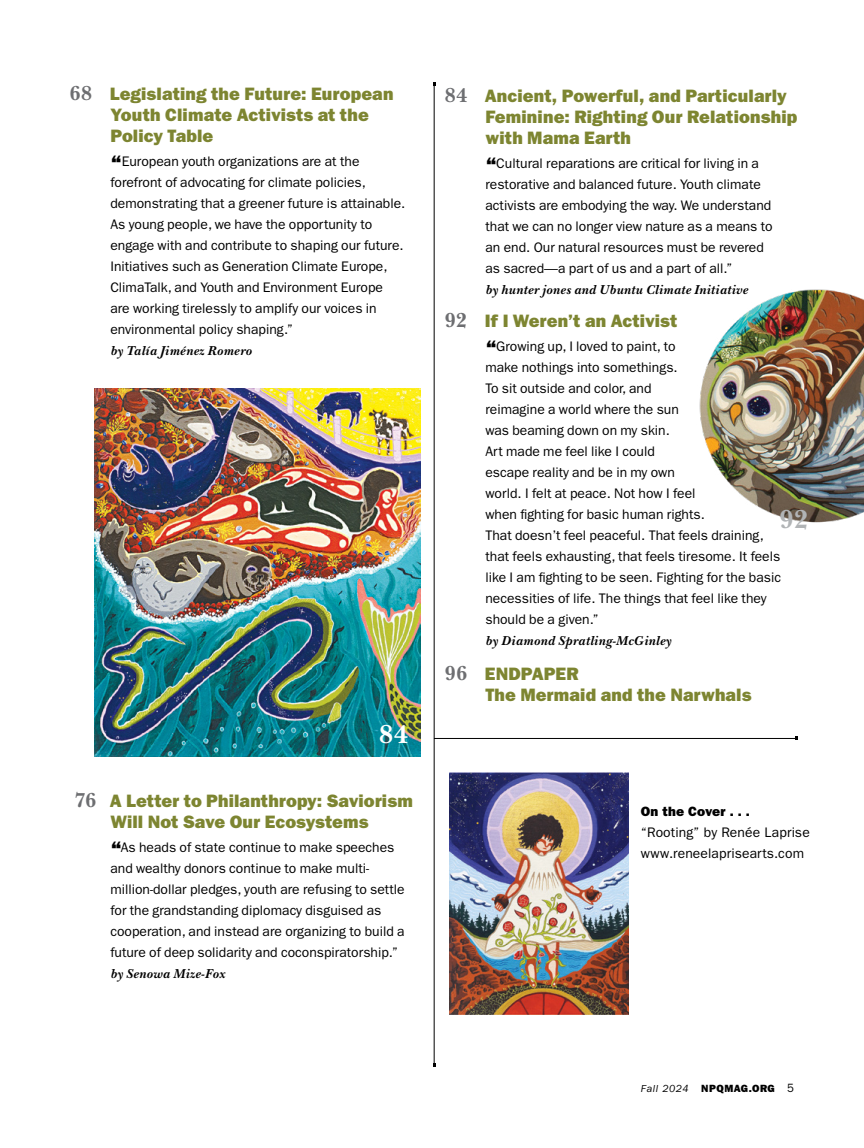
<style>
.page{position:relative;width:864px;height:1148px;background:#fff}
.page>*{position:absolute;margin:0;border:0;box-sizing:border-box;transform-origin:0 0}
.t1{font:700 27px "New Baskerville Std";color:#fff}
.t2{font:700 27px "New Baskerville Std";color:#b1b4b6}
.t3{font:18px/21px "ITC Franklin Gothic Std Hvy";letter-spacing:.005em;color:#7d8531}
.t4{font:13.8px/21px "ITC Franklin Gothic Std";color:#000}
.t5{font:italic 700 13.5px "New Baskerville Std";letter-spacing:.035em;color:#000}
.t6{font:13.5px "ITC Franklin Gothic Std Hvy";letter-spacing:.015em;color:#000}
.t7{font:10.5px "ITC Franklin Gothic Std Hvy";letter-spacing:.045em;color:#000}
.s1{font-family:"New Baskerville Std";font-weight:700;font-size:21px;color:#6d6e71}
.s2{font-family:"ITC Franklin Gothic Std Hvy";font-size:22.5px}
.s3{font-family:"ITC Franklin Gothic Std";font-style:italic}
.s4{font-family:"ITC Franklin Gothic Std";font-size:12px}
</style>
<div class="page">
<hr style="left:434px;top:84px;width:1px;height:980px;background:#000">
<hr style="left:434px;top:738px;width:363px;height:1px;background:#000">
<img style="left:449px;top:773px;width:180px;height:241px">
<img style="left:95px;top:388px;width:325px;height:369px">
<img style="left:699px;top:289px;width:165px;height:234px">
<h2 class="t3" style="left:110px;top:84px;width:285px;text-indent:-40px"><span class="s1">68</span> Legislating the Future: European<br>Youth Climate Activists at the<br>Policy Table</h2>
<p class="t4" style="left:110px;top:151px;width:296px"><span class="s2">“</span>European youth organizations are at the forefront of advocating for climate policies, demonstrating that a greener future is attainable.<br>As young people, we have the opportunity to engage with and contribute to shaping our future.<br>Initiatives such as Generation Climate Europe, ClimaTalk, and Youth and Environment Europe are working tirelessly to amplify our voices in environmental policy shaping.”</p>
<p class="t5" style="left:110px;top:343px;width:143px">by Talía Jiménez Romero</p>
<h1 class="t1" style="left:379px;top:718px;width:30px">84</h1>
<h2 class="t3" style="left:75px;top:790px;width:340px;text-align:center"><span class="s1">76</span> A Letter to Philanthropy: Saviorism<br>Will Not Save Our Ecosystems</h2>
<p class="t4" style="left:110px;top:837px;width:296px"><span class="s2">“</span>As heads of state continue to make speeches and wealthy donors continue to make multi&shy;million-dollar pledges, youth are refusing to settle for the grandstanding diplomacy disguised as cooperation, and instead are organizing to build a future of deep solidarity and coconspiratorship.”</p>
<p class="t5" style="left:110px;top:965px;width:116px">by Senowa Mize-Fox</p>
<h2 class="t3" style="left:485px;top:85px;width:313px;text-indent:-40px"><span class="s1">84</span> Ancient, Powerful, and Particularly<br>Feminine: Righting Our Relationship with Mama Earth</h2>
<p class="t4" style="left:485px;top:153px;width:289px"><span class="s2">“</span>Cultural reparations are critical for living in a restorative and balanced future. Youth climate activists are embodying the way. We understand that we can no longer view nature as a means to an end. Our natural resources must be revered as sacred—a part of us and a part of all.”</p>
<p class="t5" style="left:485px;top:282px;width:264px">by hunter jones and Ubuntu Climate Initiative</p>
<h2 class="t3" style="left:445px;top:310px;width:234px"><span class="s1">92</span> If I Weren’t an Activist</h2>
<p class="t4" style="left:485px;top:336px;width:297px"><span class="s2">“</span>Growing up, I loved to paint, to<br>make nothings into somethings.<br>To sit outside and color, and<br>reimagine a world where the sun<br>was beaming down on my skin.<br>Art made me feel like I could<br>escape reality and be in my own<br>world. I felt at peace. Not how I feel<br>when fighting for basic human rights.<br>That doesn’t feel peaceful. That feels draining, that feels exhausting, that feels tiresome. It feels like I am fighting to be seen. Fighting for the basic necessities of life. The things that feel like they should be a given.”</p>
<p class="t5" style="left:485px;top:633px;width:187px">by Diamond Spratling-McGinley</p>
<h2 class="t3" style="left:485px;top:663px;width:268px;text-indent:-40px"><span class="s1">96</span> ENDPAPER<br>The Mermaid and the Narwhals</h2>
<h1 class="t2" style="left:780px;top:503px;width:30px">92</h1>
<p class="t6" style="left:641px;top:803px;width:111px">On the Cover . . .</p>
<p class="t4" style="left:641px;top:822px;width:171px">“Rooting” by Renée Laprise www.reneelaprisearts.com</p>
<p class="t7" style="left:641px;top:1081px;width:155px"><span class="s3">Fall 2024</span> NPQMAG.ORG <span class="s4">5</span></p>
</div>
